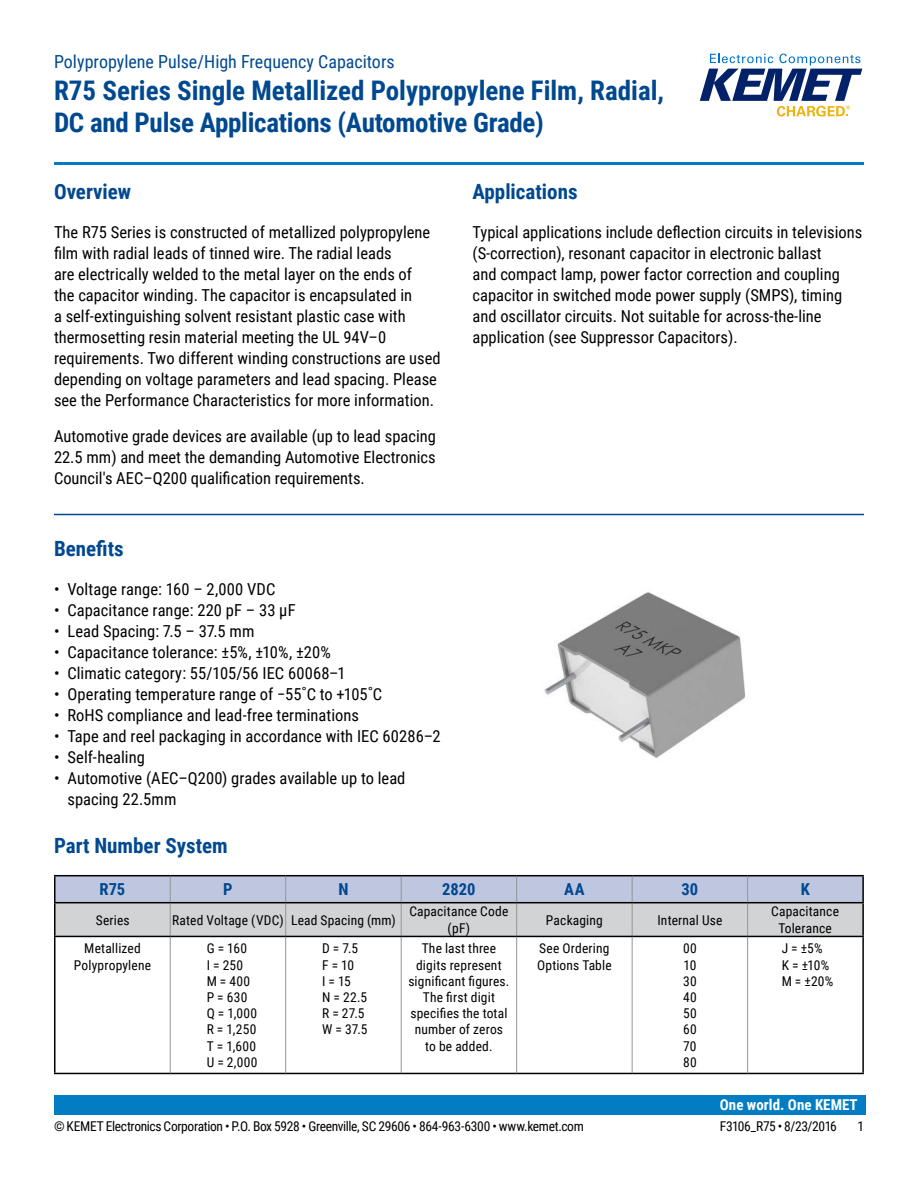
<style>
.page{position:relative;width:918px;height:1188px;background:#fff}
.page>*{position:absolute;margin:0;border:0;box-sizing:border-box;transform-origin:0 0}
.t1{font:700 27px/32.4px "Roboto Condensed";color:#004990}
.t2{font:700 21px "Roboto Condensed";color:#004990}
.t3{font:18px "Roboto Condensed";color:#004990}
.t4{font:16.5px/21px "Roboto Condensed";color:#000}
.t5{font:700 16.5px "Roboto Condensed";color:#004990}
.t6{font:700 15px "Roboto Condensed";color:#fff}
.t7{font:13.5px/16.2px "Roboto Condensed";letter-spacing:.01em;color:#000;text-align:center}
.t8{font:13.5px "Roboto Condensed";letter-spacing:-.025em;color:#000}
.t9{font:13.5px "Roboto Condensed";letter-spacing:-.035em;color:#000}
</style>
<div class="page">
<svg style="left:700px;top:54px;width:162px;height:63px"></svg>
<div style="left:54px;top:1095px;width:811px;height:20px;background:#007dc3"></div>
<hr style="left:54px;top:514px;width:810px;height:1px;background:#004990">
<hr style="left:54px;top:162px;width:810px;height:3px;background:#007dc3">
<svg style="left:56px;top:876px;width:806px;height:60px;background:#c4c8d4"></svg>
<hr style="left:170px;top:903px;width:1px;height:33px;background:#939598">
<hr style="left:285px;top:903px;width:1px;height:33px;background:#939598">
<hr style="left:401px;top:903px;width:1px;height:33px;background:#939598">
<hr style="left:516px;top:903px;width:1px;height:33px;background:#939598">
<hr style="left:632px;top:903px;width:1px;height:33px;background:#939598">
<hr style="left:747px;top:903px;width:1px;height:33px;background:#939598">
<hr style="left:170px;top:937px;width:1px;height:136px;background:#939598">
<hr style="left:285px;top:937px;width:1px;height:136px;background:#939598">
<hr style="left:401px;top:937px;width:1px;height:136px;background:#939598">
<hr style="left:516px;top:937px;width:1px;height:136px;background:#939598">
<hr style="left:632px;top:937px;width:1px;height:136px;background:#939598">
<hr style="left:747px;top:937px;width:1px;height:136px;background:#939598">
<hr style="left:862px;top:876px;width:2px;height:26px;background:#000">
<hr style="left:54px;top:903px;width:2px;height:33px;background:#000">
<hr style="left:862px;top:903px;width:2px;height:33px;background:#000">
<hr style="left:54px;top:875px;width:116px;height:1px;background:#000">
<hr style="left:54px;top:876px;width:2px;height:26px;background:#000">
<hr style="left:170px;top:875px;width:116px;height:1px;background:#000">
<hr style="left:286px;top:875px;width:115px;height:1px;background:#000">
<hr style="left:401px;top:875px;width:116px;height:1px;background:#000">
<hr style="left:517px;top:875px;width:115px;height:1px;background:#000">
<hr style="left:632px;top:875px;width:116px;height:1px;background:#000">
<hr style="left:748px;top:875px;width:116px;height:1px;background:#000">
<hr style="left:54px;top:902px;width:116px;height:1px;background:#000">
<hr style="left:170px;top:902px;width:116px;height:1px;background:#000">
<hr style="left:286px;top:902px;width:115px;height:1px;background:#000">
<hr style="left:401px;top:902px;width:116px;height:1px;background:#000">
<hr style="left:517px;top:902px;width:115px;height:1px;background:#000">
<hr style="left:632px;top:902px;width:116px;height:1px;background:#000">
<hr style="left:748px;top:902px;width:116px;height:1px;background:#000">
<hr style="left:54px;top:936px;width:116px;height:1px;background:#000">
<hr style="left:54px;top:937px;width:2px;height:136px;background:#000">
<hr style="left:170px;top:936px;width:116px;height:1px;background:#000">
<hr style="left:286px;top:936px;width:115px;height:1px;background:#000">
<hr style="left:401px;top:936px;width:116px;height:1px;background:#000">
<hr style="left:517px;top:936px;width:115px;height:1px;background:#000">
<hr style="left:632px;top:936px;width:116px;height:1px;background:#000">
<hr style="left:748px;top:936px;width:116px;height:1px;background:#000">
<hr style="left:862px;top:937px;width:2px;height:136px;background:#000">
<hr style="left:54px;top:1073px;width:116px;height:1px;background:#000">
<hr style="left:170px;top:1073px;width:116px;height:1px;background:#000">
<hr style="left:286px;top:1073px;width:115px;height:1px;background:#000">
<hr style="left:401px;top:1073px;width:116px;height:1px;background:#000">
<hr style="left:517px;top:1073px;width:115px;height:1px;background:#000">
<hr style="left:632px;top:1073px;width:116px;height:1px;background:#000">
<hr style="left:748px;top:1073px;width:116px;height:1px;background:#000">
<img style="left:544px;top:592px;width:201px;height:166px">
<p class="t3" style="left:54px;top:48px;width:342px">Polypropylene Pulse/High Frequency Capacitors</p>
<h1 class="t1" style="left:54px;top:73px;width:612px">R75 Series Single Metallized Polypropylene Film, Radial,<br>DC and Pulse Applications (Automotive Grade)</h1>
<p class="t2" style="left:54px;top:177px;width:79px">Overview</p>
<p class="t4" style="left:54px;top:221px;width:388px">The R75 Series is constructed of metallized polypropylene film with radial leads of tinned wire. The radial leads<br>are electrically welded to the metal layer on the ends of<br>the capacitor winding. The capacitor is encapsulated in<br>a self-extinguishing solvent resistant plastic case with thermosetting resin material meeting the UL 94V–0 requirements. Two different winding constructions are used depending on voltage parameters and lead spacing. Please see the Performance Characteristics for more information.</p>
<p class="t4" style="left:54px;top:425px;width:383px;text-align:justify">Automotive grade devices are available (up to lead spacing 22.5 mm) and meet the demanding Automotive Electronics Council's AEC–Q200 qualification requirements.</p>
<p class="t2" style="left:54px;top:534px;width:71px">Benefits</p>
<p class="t4" style="left:54px;top:578px;width:223px">• Voltage range: 160 – 2,000 VDC</p>
<p class="t4" style="left:54px;top:599px;width:243px">• Capacitance range: 220 pF – 33 µF</p>
<p class="t4" style="left:54px;top:620px;width:202px">• Lead Spacing: 7.5 – 37.5 mm</p>
<p class="t4" style="left:54px;top:641px;width:278px">• Capacitance tolerance: ±5%, ±10%, ±20%</p>
<p class="t4" style="left:54px;top:662px;width:293px">• Climatic category: 55/105/56 IEC 60068–1</p>
<p class="t4" style="left:54px;top:683px;width:330px">• Operating temperature range of −55˚C to +105˚C</p>
<p class="t4" style="left:54px;top:704px;width:306px">• RoHS compliance and lead-free terminations</p>
<p class="t4" style="left:54px;top:725px;width:388px">• Tape and reel packaging in accordance with IEC 60286–2</p>
<p class="t4" style="left:54px;top:746px;width:92px">• Self-healing</p>
<p class="t4" style="left:67px;top:767px;width:339px;text-indent:-13px">• Automotive (AEC–Q200) grades available up to lead spacing 22.5mm</p>
<p class="t2" style="left:472px;top:177px;width:107px">Applications</p>
<p class="t4" style="left:472px;top:221px;width:391px">Typical applications include deflection circuits in televisions (S-correction), resonant capacitor in electronic ballast<br>and compact lamp, power factor correction and coupling capacitor in switched mode power supply (SMPS), timing and oscillator circuits. Not suitable for across-the-line application (see Suppressor Capacitors).</p>
<p class="t2" style="left:54px;top:831px;width:175px">Part Number System</p>
<p class="t5" style="left:100px;top:878px;width:27px">R75</p>
<p class="t5" style="left:223px;top:878px;width:11px">P</p>
<p class="t5" style="left:338px;top:878px;width:12px">N</p>
<p class="t5" style="left:442px;top:878px;width:35px">2820</p>
<p class="t5" style="left:564px;top:878px;width:22px">AA</p>
<p class="t5" style="left:682px;top:878px;width:18px">30</p>
<p class="t5" style="left:801px;top:878px;width:11px">K</p>
<p class="t7" style="left:96px;top:911px;width:35px">Series</p>
<p class="t7" style="left:172px;top:911px;width:225px">Rated Voltage (VDC) Lead Spacing (mm)</p>
<p class="t7" style="left:409px;top:903px;width:101px">Capacitance Code (pF)</p>
<p class="t7" style="left:546px;top:911px;width:58px">Packaging</p>
<p class="t7" style="left:657px;top:911px;width:66px">Internal Use</p>
<p class="t7" style="left:771px;top:903px;width:69px">Capacitance<br>Tolerance</p>
<p class="t7" style="left:74px;top:940px;width:79px">Metallized<br>Polypropylene</p>
<p class="t7" style="left:207px;top:940px;width:52px;text-align:left">G = 160<br>I = 250<br>M = 400<br>P = 630<br>Q = 1,000<br>R = 1,250<br>T = 1,600<br>U = 2,000</p>
<p class="t7" style="left:322px;top:940px;width:47px;text-align:left">D = 7.5<br>F = 10<br>I = 15<br>N = 22.5<br>R = 27.5<br>W = 37.5</p>
<p class="t7" style="left:408px;top:940px;width:102px">The last three digits represent significant figures.<br>The first digit specifies the total number of zeros to be added.</p>
<p class="t7" style="left:537px;top:940px;width:76px;text-align:left">See Ordering<br>Options Table</p>
<p class="t7" style="left:683px;top:940px;width:15px;text-align:justify">00<br>10<br>30<br>40<br>50<br>60<br>70<br>80</p>
<p class="t7" style="left:782px;top:940px;width:53px;text-align:left">J = ±5%<br>K = ±10%<br>M = ±20%</p>
<p class="t6" style="left:720px;top:1094px;width:139px">One world. One KEMET</p>
<p class="t8" style="left:54px;top:1116px;width:531px">© KEMET Electronics Corporation • P.O. Box 5928 • Greenville, SC 29606 • 864-963-6300 • www.kemet.com</p>
<p class="t9" style="left:720px;top:1116px;width:119px">F3106_R75 • 8/23/2016</p>
<p class="t7" style="left:857px;top:1117px;width:8px">1</p>
</div>
